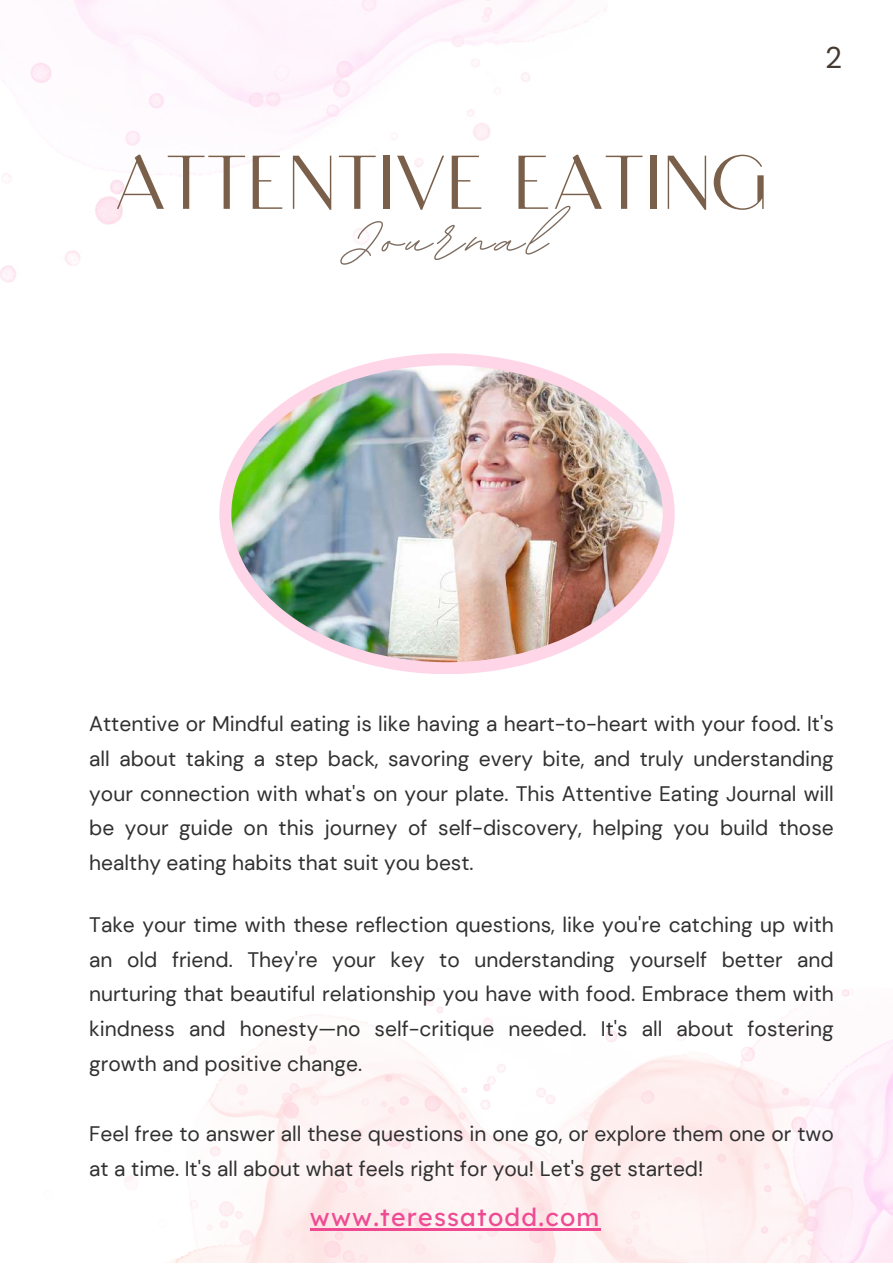
<style>
.page{position:relative;width:893px;height:1264px;background:#fff}
.page>*{position:absolute;margin:0;border:0;box-sizing:border-box;transform-origin:0 0}
.t1{font:700 86.85px "BD Script";letter-spacing:.05em;color:#7d6c5f}
.t2{font:200 75.9px "Calmius Sans High";color:#7a604a}
.t3{font:29.7px "DM Sans";color:#443a31}
.t4{font:24.9px "Lexend Deca";letter-spacing:.05em;color:#ee4b93}
.t5{font:21px/34.8px "DM Sans";color:#303030;text-align:justify}
</style>
<div class="page">
<img style="left:124px;top:989px;width:768px;height:273px">
<img style="left:0;top:0;width:606px;height:282px">
<img style="left:219px;top:353px;width:455px;height:321px">
<hr style="left:310px;top:1227px;width:290px;height:3px;background:#ee4b93">
<h2 class="t2" style="left:115px;top:138px;width:655px">ATTENTIVE EATING</h2>
<h1 class="t1" style="left:354px;top:182px;width:194px">Journal</h1>
<h3 class="t3" style="left:825px;top:38px;width:19px">2</h3>
<p class="t5" style="left:89px;top:706px;width:746px">Attentive or Mindful eating is like having a heart-to-heart with your food. It's all about taking a step back, savoring every bite, and truly understanding your connection with what's on your plate. This Attentive Eating Journal will be your guide on this journey of self-discovery, helping you build those healthy eating habits that suit you best.</p>
<p class="t5" style="left:89px;top:907px;width:746px">Take your time with these reflection questions, like you're catching up with an old friend. They're your key to understanding yourself better and nurturing that beautiful relationship you have with food. Embrace them with kindness and honesty—no self-critique needed. It's all about fostering growth and positive change.</p>
<p class="t5" style="left:89px;top:1116px;width:746px">Feel free to answer all these questions in one go, or explore them one or two at a time. It's all about what feels right for you! Let's get started!</p>
<p class="t4" style="left:310px;top:1200px;width:291px">www.teressatodd.com</p>
</div>
